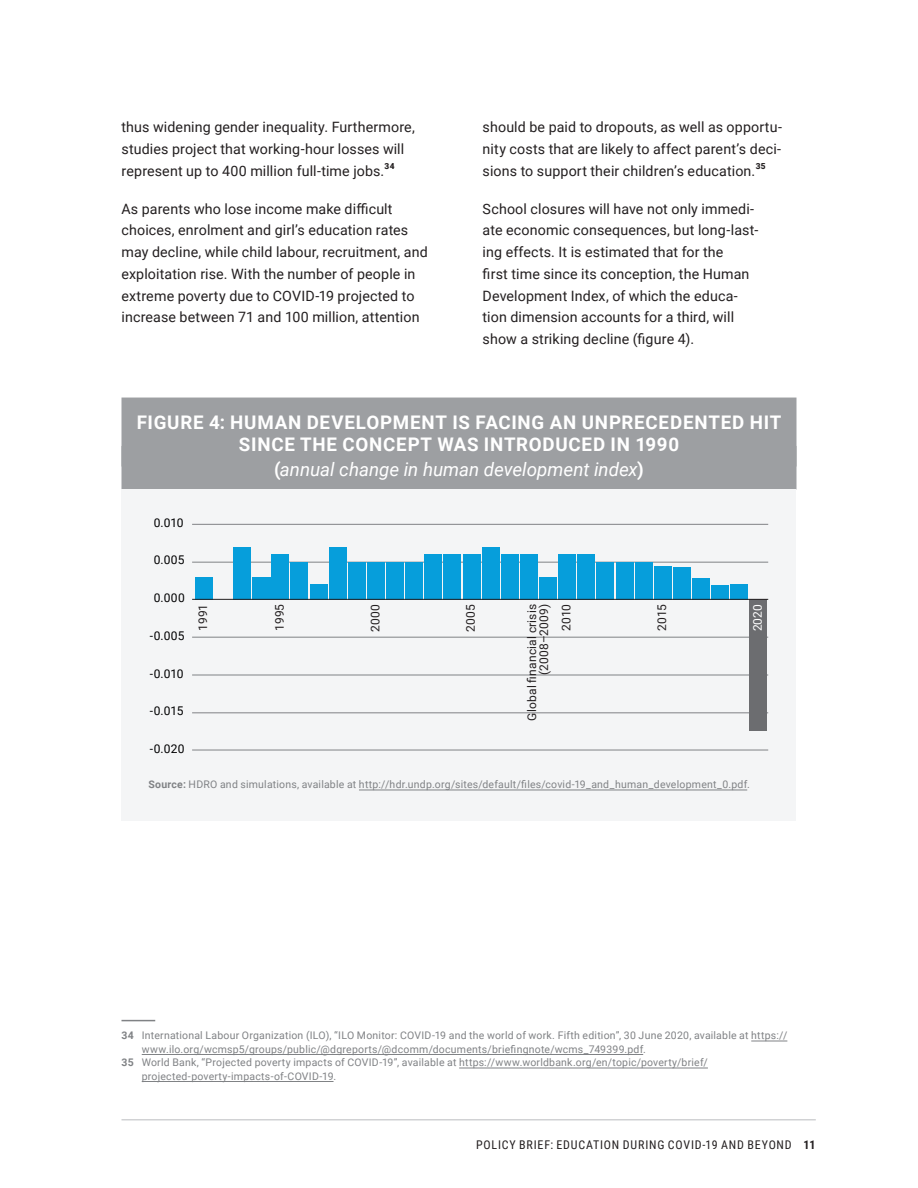
<style>
.page{position:relative;width:918px;height:1188px;background:#fff}
.page>*{position:absolute;margin:0;border:0;box-sizing:border-box;transform-origin:0 0}
.CHART_TABLE_H1_two_l{font:700 18.75px/22.5px "Roboto";letter-spacing:.04em;color:#fff;text-align:center}
.CHART_TABLE_H1{font:italic 18.75px "Roboto";color:#fff}
.TX_ragged_column{font:14.25px/21.8px "Roboto";letter-spacing:.01em;color:#231f20}
.t1{font:12px/12px "Roboto";letter-spacing:.01em;color:#231f20;text-align:right}
.t2{font:12px "Roboto Condensed";letter-spacing:.065em;color:#231f20}
.t3{font:12px "Roboto";letter-spacing:.01em;color:#000001}
.t4{font:12px "Roboto";color:#fff}
.FN_for_body_text{font:10.5px/13.5px "Roboto";letter-spacing:.02em;color:#808285}
.Source{font:10.5px "Roboto";letter-spacing:.02em;color:#808285}
.s1{font-weight:700;font-style:normal}
.s2{font-weight:700}
</style>
<div class="page">
<hr style="left:122px;top:1119px;width:694px;height:1px;background:#d1d2d4">
<hr style="left:122px;top:1020px;width:33px;height:1px;background:#808285">
<hr style="left:751px;top:1041px;width:36px;height:1px;background:#808285">
<hr style="left:142px;top:1054px;width:501px;height:1px;background:#808285">
<hr style="left:459px;top:1068px;width:249px;height:1px;background:#808285">
<hr style="left:142px;top:1081px;width:192px;height:1px;background:#808285">
<div style="left:122px;top:398px;width:674px;height:69px;background:#9d9fa2"></div>
<div style="left:122px;top:446px;width:674px;height:43px;background:#9d9fa2"></div>
<div style="left:122px;top:490px;width:674px;height:331px;background:#f4f5f6"></div>
<hr style="left:192px;top:524px;width:576px;height:1px;background:#808285">
<hr style="left:192px;top:562px;width:576px;height:1px;background:#808285">
<hr style="left:192px;top:637px;width:576px;height:1px;background:#808285">
<hr style="left:192px;top:675px;width:576px;height:1px;background:#808285">
<hr style="left:192px;top:713px;width:576px;height:1px;background:#808285">
<hr style="left:192px;top:750px;width:576px;height:1px;background:#808285">
<div style="left:749px;top:600px;width:18px;height:131px;background:#6c6d70"></div>
<div style="left:730px;top:584px;width:18px;height:16px;background:#069edb"></div>
<div style="left:711px;top:585px;width:18px;height:15px;background:#069edb"></div>
<div style="left:692px;top:579px;width:18px;height:21px;background:#069edb"></div>
<div style="left:673px;top:568px;width:18px;height:32px;background:#069edb"></div>
<div style="left:654px;top:566px;width:18px;height:34px;background:#069edb"></div>
<div style="left:635px;top:562px;width:18px;height:38px;background:#069edb"></div>
<div style="left:616px;top:562px;width:18px;height:38px;background:#069edb"></div>
<div style="left:596px;top:562px;width:18px;height:38px;background:#069edb"></div>
<div style="left:577px;top:554px;width:18px;height:46px;background:#069edb"></div>
<div style="left:558px;top:554px;width:18px;height:46px;background:#069edb"></div>
<div style="left:539px;top:577px;width:18px;height:23px;background:#069edb"></div>
<div style="left:520px;top:554px;width:18px;height:46px;background:#069edb"></div>
<div style="left:501px;top:554px;width:18px;height:46px;background:#069edb"></div>
<div style="left:482px;top:547px;width:18px;height:53px;background:#069edb"></div>
<div style="left:463px;top:554px;width:18px;height:46px;background:#069edb"></div>
<div style="left:443px;top:554px;width:18px;height:46px;background:#069edb"></div>
<div style="left:424px;top:554px;width:18px;height:46px;background:#069edb"></div>
<div style="left:405px;top:562px;width:18px;height:38px;background:#069edb"></div>
<div style="left:386px;top:562px;width:18px;height:38px;background:#069edb"></div>
<div style="left:367px;top:562px;width:18px;height:38px;background:#069edb"></div>
<div style="left:348px;top:562px;width:18px;height:38px;background:#069edb"></div>
<div style="left:329px;top:547px;width:18px;height:53px;background:#069edb"></div>
<div style="left:310px;top:584px;width:18px;height:16px;background:#069edb"></div>
<div style="left:290px;top:562px;width:18px;height:38px;background:#069edb"></div>
<div style="left:271px;top:554px;width:18px;height:46px;background:#069edb"></div>
<div style="left:252px;top:577px;width:18px;height:23px;background:#069edb"></div>
<div style="left:233px;top:547px;width:18px;height:53px;background:#069edb"></div>
<div style="left:195px;top:577px;width:18px;height:23px;background:#069edb"></div>
<hr style="left:192px;top:599px;width:576px;height:1px;background:#231f20">
<hr style="left:359px;top:790px;width:388px;height:1px;background:#808285">
<p class="TX_ragged_column" style="left:122px;top:116px;width:295px">thus widening gender inequality. Furthermore, studies project that working-hour losses will represent up to 400 million full-time jobs.<sup>34</sup></p>
<p class="TX_ragged_column" style="left:122px;top:197px;width:308px">As parents who lose income make difficult choices, enrolment and girl’s education rates may decline, while child labour, recruitment, and exploitation rise. With the number of people in extreme poverty due to COVID-19 projected to increase between 71 and 100 million, attention</p>
<p class="TX_ragged_column" style="left:483px;top:116px;width:301px;text-align:justify">should be paid to dropouts, as well as opportu&shy;nity costs that are likely to affect parent’s deci&shy;sions to support their children’s education.<sup>35</sup></p>
<p class="TX_ragged_column" style="left:483px;top:197px;width:277px">School closures will have not only immedi&shy;ate economic consequences, but long-last&shy;ing effects. It is estimated that for the<br>first time since its conception, the Human Development Index, of which the educa&shy;tion dimension accounts for a third, will show a striking decline (figure 4).</p>
<p class="CHART_TABLE_H1_two_l" style="left:137px;top:410px;width:646px">FIGURE 4: HUMAN DEVELOPMENT IS FACING AN UNPRECEDENTED HIT<br>SINCE THE CONCEPT WAS INTRODUCED IN 1990</p>
<p class="CHART_TABLE_H1" style="left:274px;top:456px;width:371px"><span class="s1">(</span>annual change in human development index<span class="s1">)</span></p>
<p class="t3" style="left:154px;top:514px;width:31px">0.010</p>
<p class="t3" style="left:154px;top:552px;width:32px">0.005</p>
<p class="t3" style="left:154px;top:590px;width:33px">0.000</p>
<p class="t3" style="left:150px;top:627px;width:36px">-0.005</p>
<p class="t3" style="left:150px;top:665px;width:35px">-0.010</p>
<p class="t3" style="left:150px;top:702px;width:35px">-0.015</p>
<p class="t3" style="left:150px;top:740px;width:36px">-0.020</p>
<p class="t1" style="left:197px;top:631px;width:28px;rotate:-90deg">1991</p>
<p class="t1" style="left:273px;top:631px;width:28px;rotate:-90deg">1995</p>
<p class="t1" style="left:369px;top:632px;width:29px;rotate:-90deg">2000</p>
<p class="t1" style="left:464px;top:632px;width:29px;rotate:-90deg">2005</p>
<p class="t1" style="left:560px;top:631px;width:28px;rotate:-90deg">2010</p>
<p class="t1" style="left:656px;top:631px;width:28px;rotate:-90deg">2015</p>
<p class="t1" style="left:526px;top:721px;width:118px;rotate:-90deg">Global financial crisis (2008–2009)</p>
<p class="t4" style="left:749px;top:631px;width:29px;rotate:-90deg">2020</p>
<p class="Source" style="left:148px;top:777px;width:603px"><span class="s2">Source:</span> HDRO and simulations, available at http://hdr.undp.org/sites/default/files/covid-19_and_human_development_0.pdf.</p>
<p class="FN_for_body_text" style="left:142px;top:1029px;width:647px;text-indent:-20px"><span class="s2">34</span> International Labour Organization (ILO), “ILO Monitor: COVID-19 and the world of work. Fifth edition”, 30 June 2020, available at https:// www.ilo.org/wcmsp5/groups/public/@dgreports/@dcomm/documents/briefingnote/wcms_749399.pdf.</p>
<p class="FN_for_body_text" style="left:142px;top:1056px;width:568px;text-indent:-20px"><span class="s2">35</span> World Bank, “Projected poverty impacts of COVID-19”, available at https://www.worldbank.org/en/topic/poverty/brief/ projected-poverty-impacts-of-COVID-19.</p>
<p class="t2" style="left:476px;top:1136px;width:341px">POLICY BRIEF: EDUCATION DURING COVID-19 AND BEYOND <span class="s2">11</span></p>
</div>
